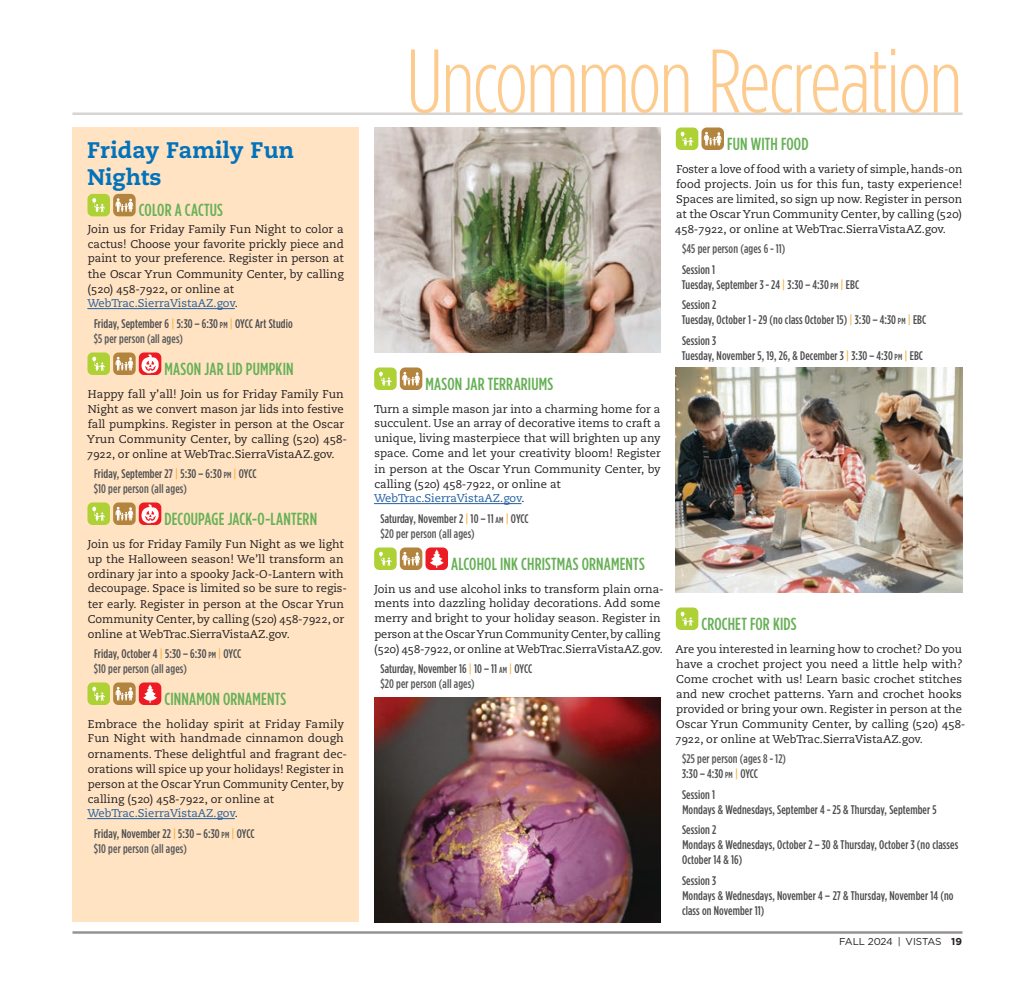
<style>
.page{position:relative;width:1035px;height:990px;background:#fff}
.page>*{position:absolute;margin:0;border:0;box-sizing:border-box;transform-origin:0 0}
.t1{font:300 90px "Gotham Condensed";letter-spacing:-.02em;color:#fecb8f}
.t2{font:800 22.5px/26.2px "Caecilia LT Std";color:#0272ba}
.t3{font:500 17.5px "Gotham Condensed";letter-spacing:.01em;color:#66b056}
.t4{font:500 12.5px/15px "Gotham Condensed";letter-spacing:.01em;color:#4d4d4f}
.t5{font:500 12.5px/15px "Gotham Condensed";letter-spacing:.01em;color:#58595b}
.t6{font:11.25px/15px "Caecilia LT Std";color:#231f20}
.t7{font:10px "Gotham";letter-spacing:-.02em;color:#231f20}
.s1{color:#215e9f}
.s2{color:#fbb03c}
.s3{font-size:8.75px}
.s4{color:#58595b}
.s5{color:#4d4d4f}
.s6{font-size:8.75px;color:#4d4d4f}
.s7{font-weight:700}
</style>
<div class="page">
<hr style="left:72px;top:112px;width:891px;height:3px;background:#d6d5d4">
<hr style="left:72px;top:931px;width:891px;height:3px;background:#959397">
<div style="left:72px;top:128px;width:287px;height:794px;background:#ffe3c3"></div>
<hr style="left:87px;top:308px;width:148px;height:1px;background:#215e9f">
<hr style="left:87px;top:818px;width:148px;height:1px;background:#215e9f">
<div style="left:87px;top:194px;width:23px;height:22px;background:#aed136;border-radius:5px"></div>
<svg style="left:92px;top:198px;width:13px;height:14px"></svg>
<div style="left:113px;top:194px;width:23px;height:22px;background:#b2843e;border-radius:5px"></div>
<svg style="left:116px;top:198px;width:17px;height:14px"></svg>
<div style="left:87px;top:352px;width:23px;height:23px;background:#aed136;border-radius:5px"></div>
<svg style="left:92px;top:357px;width:13px;height:14px"></svg>
<div style="left:113px;top:352px;width:23px;height:23px;background:#b2843e;border-radius:5px"></div>
<svg style="left:116px;top:357px;width:17px;height:14px"></svg>
<div style="left:139px;top:352px;width:22px;height:23px;background:#ed1c24;border-radius:5px"></div>
<svg style="left:142px;top:354px;width:17px;height:19px"></svg>
<div style="left:87px;top:502px;width:23px;height:23px;background:#aed136;border-radius:5px"></div>
<svg style="left:92px;top:507px;width:13px;height:14px"></svg>
<div style="left:113px;top:502px;width:23px;height:23px;background:#b2843e;border-radius:5px"></div>
<svg style="left:116px;top:507px;width:17px;height:14px"></svg>
<div style="left:139px;top:502px;width:22px;height:23px;background:#ed1c24;border-radius:5px"></div>
<svg style="left:142px;top:504px;width:17px;height:19px"></svg>
<div style="left:87px;top:682px;width:23px;height:23px;background:#aed136;border-radius:5px"></div>
<svg style="left:92px;top:687px;width:13px;height:14px"></svg>
<div style="left:113px;top:682px;width:23px;height:23px;background:#b2843e;border-radius:5px"></div>
<svg style="left:116px;top:687px;width:17px;height:14px"></svg>
<div style="left:139px;top:682px;width:22px;height:23px;background:#ed1c24;border-radius:5px"></div>
<svg style="left:143px;top:684px;width:14px;height:19px"></svg>
<hr style="left:374px;top:503px;width:147px;height:1px;background:#215e9f">
<div style="left:374px;top:368px;width:23px;height:22px;background:#aed136;border-radius:5px"></div>
<svg style="left:379px;top:372px;width:13px;height:14px"></svg>
<div style="left:400px;top:368px;width:22px;height:22px;background:#b2843e;border-radius:5px"></div>
<svg style="left:402px;top:372px;width:18px;height:14px"></svg>
<div style="left:374px;top:548px;width:23px;height:22px;background:#aed136;border-radius:5px"></div>
<svg style="left:379px;top:552px;width:13px;height:14px"></svg>
<div style="left:400px;top:548px;width:22px;height:22px;background:#b2843e;border-radius:5px"></div>
<svg style="left:402px;top:552px;width:18px;height:14px"></svg>
<div style="left:426px;top:548px;width:22px;height:22px;background:#ed1c24;border-radius:5px"></div>
<svg style="left:430px;top:549px;width:14px;height:19px"></svg>
<img style="left:676px;top:368px;width:287px;height:224px">
<div style="left:676px;top:128px;width:22px;height:22px;background:#aed136;border-radius:5px"></div>
<svg style="left:681px;top:132px;width:13px;height:14px"></svg>
<div style="left:702px;top:128px;width:22px;height:22px;background:#b2843e;border-radius:5px"></div>
<svg style="left:704px;top:132px;width:18px;height:14px"></svg>
<img style="left:374px;top:128px;width:287px;height:224px">
<img style="left:374px;top:698px;width:287px;height:224px">
<div style="left:676px;top:608px;width:22px;height:22px;background:#aed136;border-radius:5px"></div>
<svg style="left:681px;top:612px;width:13px;height:14px"></svg>
<h2 class="t2" style="left:87px;top:137px;width:209px">Friday Family Fun<br>Nights</h2>
<h3 class="t3" style="left:139px;top:200px;width:86px">COLOR A CACTUS</h3>
<p class="t6" style="left:87px;top:221px;width:258px">Join us for Friday Family Fun Night to color a cactus! Choose your favorite prickly piece and paint to your preference. Register in person at the Oscar Yrun Community Center, by calling (520) 458-7922, or online at <span class="s1">WebTrac.SierraVistaAZ.gov</span>.</p>
<p class="t4" style="left:94px;top:316px;width:201px">Friday, September 6 <span class="s2">|</span> 5:30 – 6:30 <span class="s3">PM</span> <span class="s2">|</span> OYCC Art Studio <span class="s4">$5 per person (all ages)</span></p>
<h3 class="t3" style="left:164px;top:359px;width:131px">MASON JAR LID PUMPKIN</h3>
<p class="t6" style="left:87px;top:386px;width:262px">Happy fall y’all! Join us for Friday Family Fun Night as we convert mason jar lids into festive fall pumpkins. Register in person at the Oscar Yrun Community Center, by calling (520) 458- 7922, or online at WebTrac.SierraVistaAZ.gov.</p>
<p class="t4" style="left:94px;top:466px;width:164px">Friday, September 27 <span class="s2">|</span> 5:30 – 6:30 <span class="s3">PM</span> <span class="s2">|</span> OYCC <span class="s4">$10 per person (all ages)</span></p>
<h3 class="t3" style="left:164px;top:509px;width:154px">DECOUPAGE JACK-O-LANTERN</h3>
<p class="t6" style="left:88px;top:536px;width:261px">Join us for Friday Family Fun Night as we light up the Halloween season! We’ll transform an ordinary jar into a spooky Jack-O-Lantern with decoupage. Space is limited so be sure to regis&shy;ter early. Register in person at the Oscar Yrun Community Center, by calling (520) 458-7922, or online at WebTrac.SierraVistaAZ.gov.</p>
<p class="t4" style="left:94px;top:646px;width:149px">Friday, October 4 <span class="s2">|</span> 5:30 – 6:30 <span class="s3">PM</span> <span class="s2">|</span> OYCC <span class="s4">$10 per person (all ages)</span></p>
<h3 class="t3" style="left:164px;top:689px;width:123px">CINNAMON ORNAMENTS</h3>
<p class="t6" style="left:87px;top:716px;width:261px">Embrace the holiday spirit at Friday Family Fun Night with handmade cinnamon dough ornaments. These delightful and fragrant dec&shy;orations will spice up your holidays! Register in person at the Oscar Yrun Community Center, by calling (520) 458-7922, or online at <span class="s1">WebTrac.SierraVistaAZ.gov</span>.</p>
<p class="t4" style="left:94px;top:826px;width:162px">Friday, November 22 <span class="s2">|</span> 5:30 – 6:30 <span class="s3">PM</span> <span class="s2">|</span> OYCC <span class="s4">$10 per person (all ages)</span></p>
<h1 class="t1" style="left:406px;top:30px;width:558px">Uncommon Recreation</h1>
<h3 class="t3" style="left:425px;top:374px;width:129px">MASON JAR TERRARIUMS</h3>
<p class="t6" style="left:374px;top:401px;width:288px">Turn a simple mason jar into a charming home for a succulent. Use an array of decorative items to craft a unique, living masterpiece that will brighten up any space. Come and let your creativity bloom! Register in person at the Oscar Yrun Community Center, by calling (520) 458-7922, or online at <span class="s1">WebTrac.SierraVistaAZ.gov</span>.</p>
<p class="t4" style="left:380px;top:511px;width:150px">Saturday, November 2 <span class="s2">|</span> 10 – 11 <span class="s3">AM</span> <span class="s2">|</span> OYCC <span class="s4">$20 per person (all ages)</span></p>
<h3 class="t3" style="left:451px;top:554px;width:195px">ALCOHOL INK CHRISTMAS ORNAMENTS</h3>
<p class="t6" style="left:374px;top:581px;width:291px">Join us and use alcohol inks to transform plain orna&shy;ments into dazzling holiday decorations. Add some merry and bright to your holiday season. Register in person at the Oscar Yrun Community Center, by calling (520) 458-7922, or online at WebTrac.SierraVistaAZ.gov.</p>
<p class="t4" style="left:380px;top:661px;width:153px">Saturday, November 16 <span class="s2">|</span> 10 – 11 <span class="s3">AM</span> <span class="s2">|</span> OYCC <span class="s4">$20 per person (all ages)</span></p>
<h3 class="t3" style="left:727px;top:134px;width:83px">FUN WITH FOOD</h3>
<p class="t6" style="left:675px;top:161px;width:289px;text-align:justify">Foster a love of food with a variety of simple, hands-on food projects. Join us for this fun, tasty experience!<br>Spaces are limited, so sign up now. Register in person at the Oscar Yrun Community Center, by calling (520)<br>458-7922, or online at WebTrac.SierraVistaAZ.gov.</p>
<p class="t5" style="left:682px;top:241px;width:105px">$45 per person (ages 6 - 11)</p>
<p class="t4" style="left:682px;top:262px;width:179px">Session 1<br>Tuesday, September 3 - 24 <span class="s2">|</span> 3:30 – 4:30 <span class="s3">PM</span> <span class="s2">|</span> EBC</p>
<p class="t4" style="left:682px;top:297px;width:246px">Session 2<br>Tuesday, October 1 - 29 (no class October 15) <span class="s2">|</span> 3:30 – 4:30 <span class="s3">PM</span> <span class="s2">|</span> EBC</p>
<p class="t4" style="left:682px;top:333px;width:243px">Session 3<br>Tuesday, November 5, 19, 26, &amp; December 3 <span class="s2">|</span> 3:30 – 4:30 <span class="s3">PM</span> <span class="s2">|</span> EBC</p>
<h3 class="t3" style="left:702px;top:614px;width:97px">CROCHET FOR KIDS</h3>
<p class="t6" style="left:675px;top:641px;width:292px">Are you interested in learning how to crochet? Do you have a crochet project you need a little help with?<br>Come crochet with us! Learn basic crochet stitches and new crochet patterns. Yarn and crochet hooks provided or bring your own. Register in person at the Oscar Yrun Community Center, by calling (520) 458- 7922, or online at WebTrac.SierraVistaAZ.gov.</p>
<p class="t5" style="left:682px;top:751px;width:106px">$25 per person (ages 8 - 12)<br><span class="s5">3:30 – 4:30</span> <span class="s6">PM</span> <span class="s2">|</span> <span class="s5">OYCC</span></p>
<p class="t4" style="left:682px;top:787px;width:256px">Session 1<br>Mondays &amp; Wednesdays, September 4 - 25 &amp; Thursday, September 5</p>
<p class="t4" style="left:682px;top:822px;width:278px">Session 2<br>Mondays &amp; Wednesdays, October 2 – 30 &amp; Thursday, October 3 (no classes<br>October 14 &amp; 16)</p>
<p class="t4" style="left:682px;top:873px;width:273px">Session 3<br>Mondays &amp; Wednesdays, November 4 – 27 &amp; Thursday, November 14 (no class on November 11)</p>
<p class="t7" style="left:839px;top:935px;width:124px">FALL 2024 | VISTAS <span class="s7">19</span></p>
</div>
